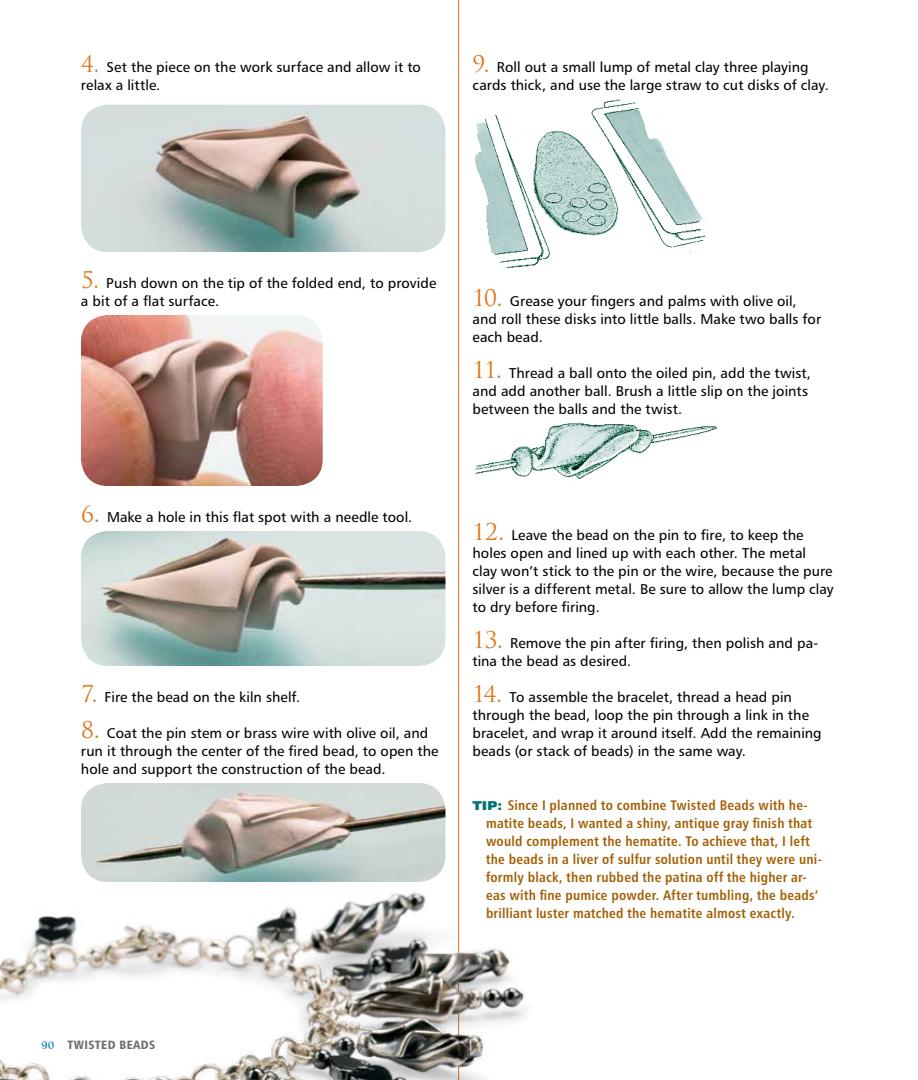
<style>
.page{position:relative;width:918px;height:1080px;background:#fff}
.page>*{position:absolute;margin:0;border:0;box-sizing:border-box;transform-origin:0 0}
.t1{font:14.25px/18px "Humanist 777 BT Roman B";letter-spacing:.005em;color:#000}
.t2{font:13.8px/18px "Humanist 777 BT Bold Condensed B";letter-spacing:.02em;color:#a36109}
.t3{font:12px "Humanist 777 BT Black Condensed B";letter-spacing:.03em;color:#6d6e71}
.s1{font-family:"Trajan Pro";font-size:22.5px;color:#de761c}
.s2{font-family:"Humanist 777 BT Extra Black B";font-size:12.75px;color:#007476}
.s3{font-family:"Appleyard";font-weight:300;color:#007ea9}
</style>
<div class="page">
<hr style="left:458px;top:0;width:1px;height:1080px;background:#de761c">
<img style="left:0;top:868px;width:526px;height:212px">
<img style="left:81px;top:105px;width:365px;height:147px">
<img style="left:81px;top:315px;width:242px;height:171px">
<img style="left:81px;top:531px;width:365px;height:135px">
<img style="left:81px;top:783px;width:365px;height:99px">
<img style="left:475px;top:99px;width:231px;height:170px">
<img style="left:474px;top:422px;width:243px;height:61px">
<p class="t1" style="left:81px;top:58px;width:341px"><span class="s1">4.</span> Set the piece on the work surface and allow it to relax a little.</p>
<p class="t1" style="left:472px;top:58px;width:358px"><span class="s1">9.</span> Roll out a small lump of metal clay three playing cards thick, and use the large straw to cut disks of clay.</p>
<p class="t1" style="left:81px;top:274px;width:357px"><span class="s1">5.</span> Push down on the tip of the folded end, to provide a bit of a flat surface.</p>
<p class="t1" style="left:472px;top:292px;width:350px"><span class="s1">10.</span> Grease your fingers and palms with olive oil, and roll these disks into little balls. Make two balls for each bead.</p>
<p class="t1" style="left:472px;top:364px;width:340px"><span class="s1">11.</span> Thread a ball onto the oiled pin, add the twist, and add another ball. Brush a little slip on the joints between the balls and the twist.</p>
<p class="t1" style="left:81px;top:508px;width:333px"><span class="s1">6.</span> Make a hole in this flat spot with a needle tool.</p>
<p class="t1" style="left:81px;top:688px;width:221px"><span class="s1">7.</span> Fire the bead on the kiln shelf.</p>
<p class="t1" style="left:81px;top:724px;width:359px"><span class="s1">8.</span> Coat the pin stem or brass wire with olive oil, and run it through the center of the fired bead, to open the hole and support the construction of the bead.</p>
<p class="t1" style="left:472px;top:526px;width:363px"><span class="s1">12.</span> Leave the bead on the pin to fire, to keep the holes open and lined up with each other. The metal clay won’t stick to the pin or the wire, because the pure silver is a different metal. Be sure to allow the lump clay to dry before firing.</p>
<p class="t1" style="left:472px;top:634px;width:347px"><span class="s1">13.</span> Remove the pin after firing, then polish and pa&shy;tina the bead as desired.</p>
<p class="t1" style="left:472px;top:688px;width:351px"><span class="s1">14.</span> To assemble the bracelet, thread a head pin through the bead, loop the pin through a link in the bracelet, and wrap it around itself. Add the remaining beads (or stack of beads) in the same way.</p>
<p class="t2" style="left:486px;top:796px;width:337px;text-indent:-14px"><span class="s2">Tip:</span> Since I planned to combine Twisted Beads with he&shy;matite beads, I wanted a shiny, antique gray finish that would complement the hematite. To achieve that, I left the beads in a liver of sulfur solution until they were uni&shy;formly black, then rubbed the patina off the higher ar&shy;eas with fine pumice powder. After tumbling, the beads’ brilliant luster matched the hematite almost exactly.</p>
<p class="t3" style="left:42px;top:1037px;width:115px"><span class="s3">90</span> TWISTED BEADS</p>
</div>
